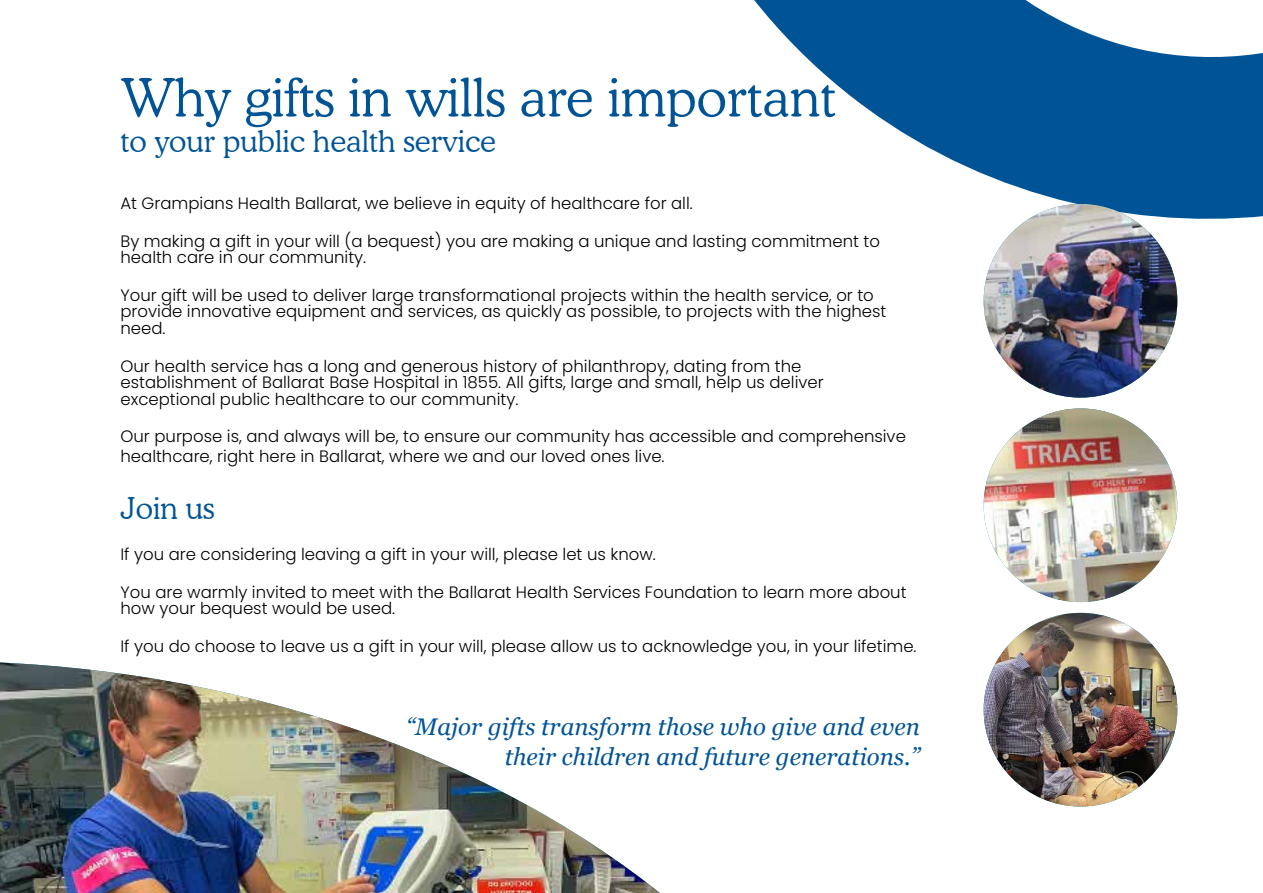
<style>
.page{position:relative;width:1263px;height:893px;background:#fff}
.page>*{position:absolute;margin:0;border:0;box-sizing:border-box;transform-origin:0 0}
.t1{font:300 52.5px "Cooper BT";color:#005496}
.t2{font:300 30px "Cooper BT";color:#005496}
.t3{font:italic 24px/30px "Georgia";color:#005496;text-align:right}
.t4{font:300 16.5px/16.5px "Poppins";color:#000}
</style>
<div class="page">
<svg style="left:754px;top:0;width:509px;height:284px;fill:#005496"></svg>
<img style="left:984px;top:204px;width:193px;height:194px;border-radius:97px">
<img style="left:984px;top:408px;width:193px;height:194px;border-radius:97px">
<img style="left:984px;top:613px;width:193px;height:193px;border-radius:97px">
<img style="left:0;top:662px;width:660px;height:231px">
<h1 class="t1" style="left:120px;top:66px;width:717px">Why gifts in wills are important</h1>
<h2 class="t2" style="left:120px;top:123px;width:377px">to your public health service</h2>
<p class="t4" style="left:120px;top:195px;width:574px">At Grampians Health Ballarat, we believe in equity of healthcare for all.</p>
<p class="t4" style="left:120px;top:233px;width:761px">By making a gift in your will (a bequest) you are making a unique and lasting commitment to health care in our community.</p>
<p class="t4" style="left:120px;top:287px;width:767px">Your gift will be used to deliver large transformational projects within the health service, or to provide innovative equipment and services, as quickly as possible, to projects with the highest need.</p>
<p class="t4" style="left:120px;top:358px;width:705px">Our health service has a long and generous history of philanthropy, dating from the establishment of Ballarat Base Hospital in 1855. All gifts, large and small, help us deliver exceptional public healthcare to our community.</p>
<p class="t4" style="left:120px;top:427px;width:787px;line-height:19.5px">Our purpose is, and always will be, to ensure our community has accessible and comprehensive healthcare, right here in Ballarat, where we and our loved ones live.</p>
<h2 class="t2" style="left:120px;top:490px;width:96px">Join us</h2>
<p class="t4" style="left:120px;top:546px;width:537px">If you are considering leaving a gift in your will, please let us know.</p>
<p class="t4" style="left:120px;top:584px;width:788px">You are warmly invited to meet with the Ballarat Health Services Foundation to learn more about how your bequest would be used.</p>
<p class="t4" style="left:120px;top:638px;width:798px">If you do choose to leave us a gift in your will, please allow us to acknowledge you, in your lifetime.</p>
<h3 class="t3" style="left:406px;top:712px;width:515px">“Major gifts transform those who give and even their children and future generations.”</h3>
</div>
